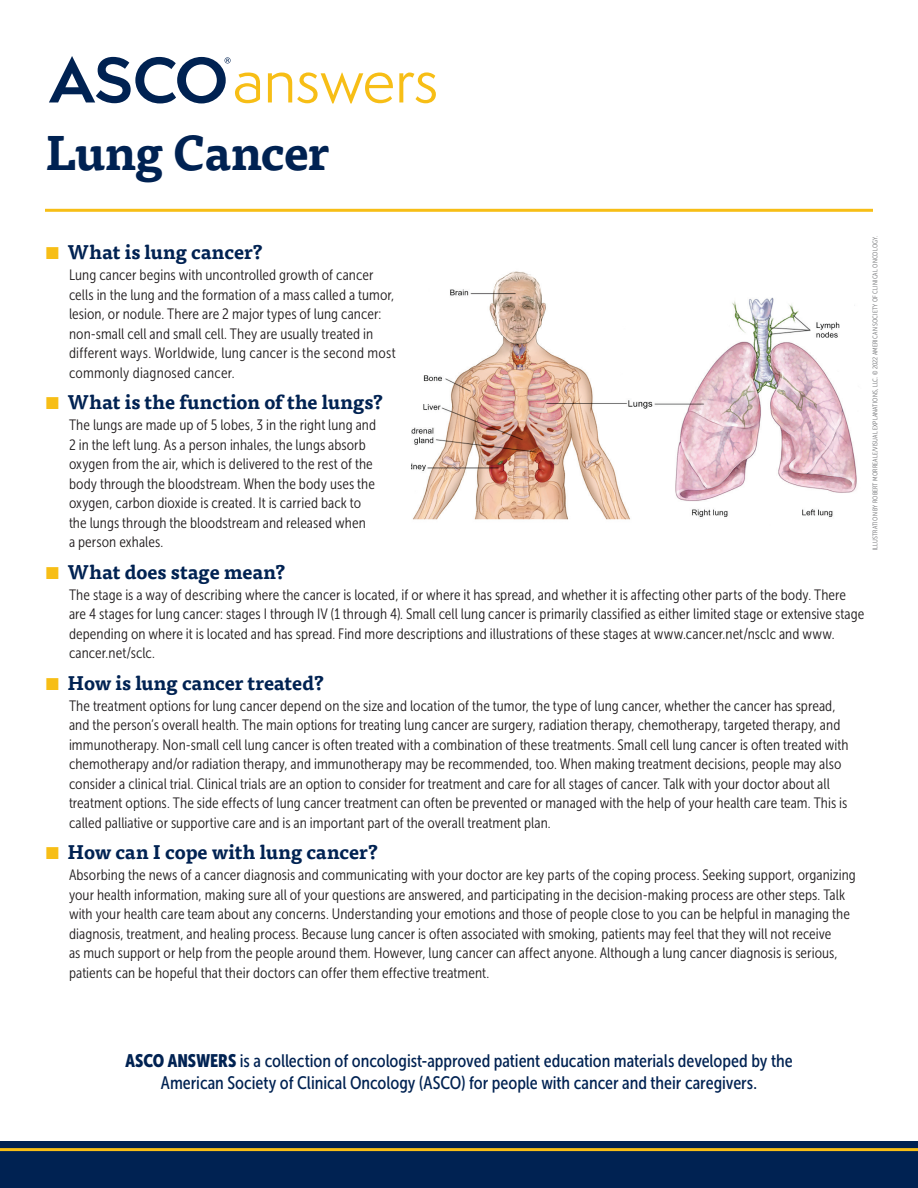
<style>
.page{position:relative;width:918px;height:1188px;background:#fff}
.page>*{position:absolute;margin:0;border:0;box-sizing:border-box;transform-origin:0 0}
.t1{font:700 48px "Tisa Pro";letter-spacing:-.025em;color:#002252}
.t2{font:700 19.5px "Tisa Pro";color:#002252}
.t3{font:18px/22.5px "Museo Sans Cond 500";letter-spacing:-.005em;color:#002252;text-align:center}
.t4{font:15px/19.5px "Museo Sans Cond 300";letter-spacing:.005em;color:#231f20}
.t5{font:6.75px "Museo Sans Cond 300";letter-spacing:.025em;color:#6c6d70}
.s1{font-family:"Museo Sans Cond 900"}
</style>
<div class="page">
<svg style="left:49px;top:56px;width:211px;height:47px"></svg>
<svg style="left:268px;top:72px;width:125px;height:32px"></svg>
<svg style="left:399px;top:72px;width:37px;height:31px"></svg>
<div style="left:0;top:1141px;width:918px;height:47px;background:#002252"></div>
<hr style="left:0;top:1148px;width:918px;height:3px;background:#f7be16">
<hr style="left:45px;top:209px;width:828px;height:3px;background:#f7be16">
<img style="left:412px;top:271px;width:445px;height:249px">
<h1 class="t1" style="left:45px;top:114px;width:286px">Lung Cancer</h1>
<h2 class="t2" style="left:68px;top:237px;width:197px">What is lung cancer?</h2>
<p class="t4" style="left:69px;top:266px;width:328px">Lung cancer begins with uncontrolled growth of cancer cells in the lung and the formation of a mass called a tumor, lesion, or nodule. There are 2 major types of lung cancer: non-small cell and small cell. They are usually treated in different ways. Worldwide, lung cancer is the second most commonly diagnosed cancer.</p>
<h2 class="t2" style="left:68px;top:387px;width:317px">What is the function of the lungs?</h2>
<p class="t4" style="left:69px;top:416px;width:309px">The lungs are made up of 5 lobes, 3 in the right lung and 2 in the left lung. As a person inhales, the lungs absorb oxygen from the air, which is delivered to the rest of the body through the bloodstream. When the body uses the oxygen, carbon dioxide is created. It is carried back to the lungs through the bloodstream and released when<br>a person exhales.</p>
<h2 class="t2" style="left:68px;top:556px;width:220px">What does stage mean?</h2>
<p class="t4" style="left:69px;top:585px;width:797px">The stage is a way of describing where the cancer is located, if or where it has spread, and whether it is affecting other parts of the body. There are 4 stages for lung cancer: stages I through IV (1 through 4). Small cell lung cancer is primarily classified as either limited stage or extensive stage depending on where it is located and has spread. Find more descriptions and illustrations of these stages at www.cancer.net/nsclc and www. cancer.net/sclc.</p>
<h2 class="t2" style="left:68px;top:667px;width:258px">How is lung cancer treated?</h2>
<p class="t4" style="left:69px;top:696px;width:781px">The treatment options for lung cancer depend on the size and location of the tumor, the type of lung cancer, whether the cancer has spread, and the person’s overall health. The main options for treating lung cancer are surgery, radiation therapy, chemotherapy, targeted therapy, and immunotherapy. Non-small cell lung cancer is often treated with a combination of these treatments. Small cell lung cancer is often treated with chemotherapy and/or radiation therapy, and immunotherapy may be recommended, too. When making treatment decisions, people may also consider a clinical trial. Clinical trials are an option to consider for treatment and care for all stages of cancer. Talk with your doctor about all treatment options. The side effects of lung cancer treatment can often be prevented or managed with the help of your health care team. This is called palliative or supportive care and is an important part of the overall treatment plan.</p>
<h2 class="t2" style="left:68px;top:837px;width:312px">How can I cope with lung cancer?</h2>
<p class="t4" style="left:69px;top:866px;width:788px">Absorbing the news of a cancer diagnosis and communicating with your doctor are key parts of the coping process. Seeking support, organizing your health information, making sure all of your questions are answered, and participating in the decision-making process are other steps. Talk with your health care team about any concerns. Understanding your emotions and those of people close to you can be helpful in managing the diagnosis, treatment, and healing process. Because lung cancer is often associated with smoking, patients may feel that they will not receive<br>as much support or help from the people around them. However, lung cancer can affect anyone. Although a lung cancer diagnosis is serious, patients can be hopeful that their doctors can offer them effective treatment.</p>
<p class="t5" style="left:872px;top:550px;width:316px;rotate:-90deg">ILLUSTRATION BY ROBERT MORREALE/VISUAL EXPLANATIONS, LLC. © 2022 AMERICAN SOCIETY OF CLINICAL ONCOLOGY.</p>
<p class="t3" style="left:125px;top:1049px;width:669px"><span class="s1">ASCO ANSWERS</span> is a collection of oncologist-approved patient education materials developed by the<br>American Society of Clinical Oncology (ASCO) for people with cancer and their caregivers.</p>
</div>
